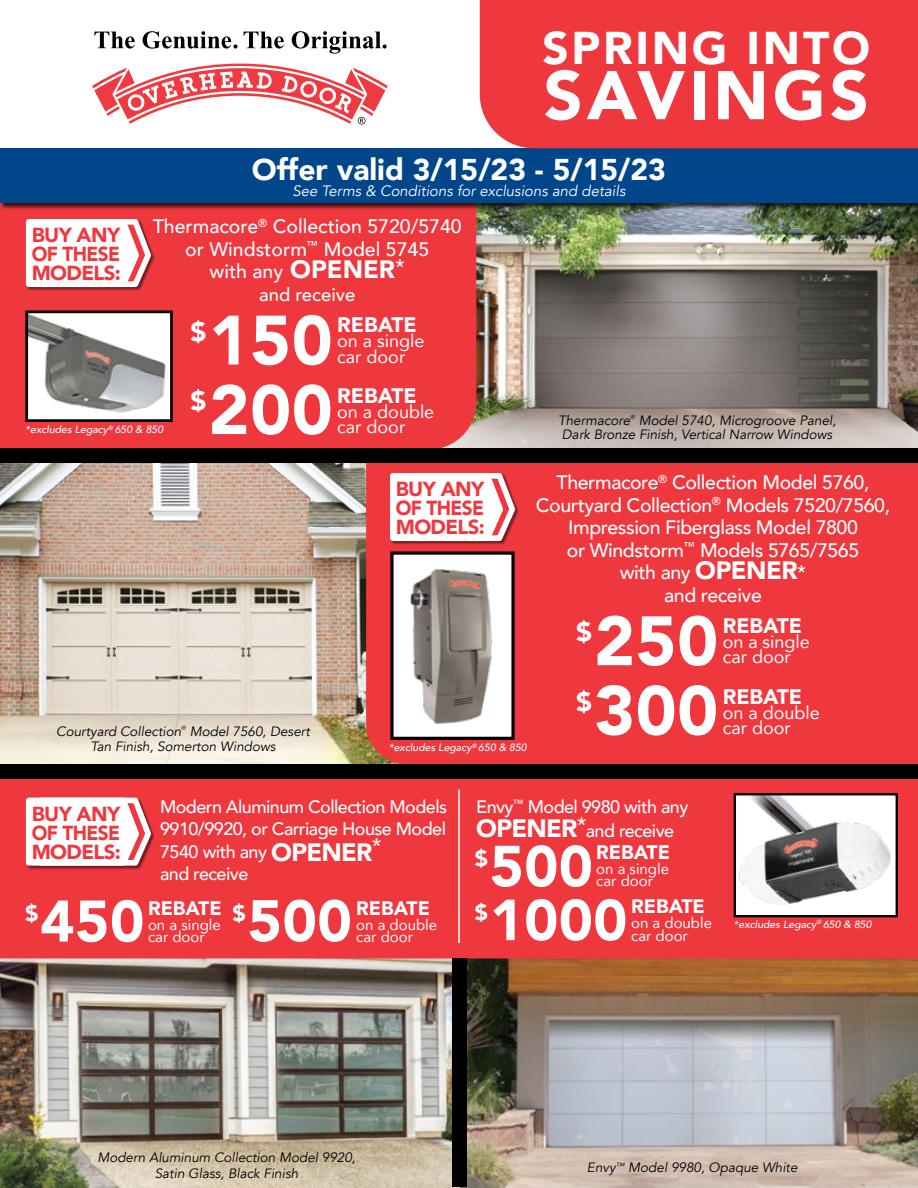
<style>
.page{position:relative;width:918px;height:1188px;background:#fff}
.page>*{position:absolute;margin:0;border:0;box-sizing:border-box;transform-origin:0 0}
.t1{font:900 69px "Avenir";letter-spacing:.01em;color:#fff}
.t2{font:900 68.1px "Avenir";letter-spacing:.06em;color:#fff}
.t3{font:900 57.9px "Avenir";letter-spacing:.01em;color:#fff}
.t4{font:900 57.3px "Avenir";letter-spacing:.01em;color:#fff}
.t5{font:900 45.75px "Avenir";letter-spacing:.06em;color:#fff}
.t6{font:900 30px "Avenir";color:#fff}
.t7{font:900 26.55px "Avenir";color:#fff}
.t8{font:900 22.35px "Avenir";color:#fff}
.t9{font:900 22.05px "Avenir";color:#fff}
.t10{font:900 21px "Avenir";color:#fff}
.t11{font:900 20.25px/19px "Avenir";letter-spacing:-.03em;color:#ef373e;text-align:justify}
.t12{font:500 19.5px/22.5px "Avenir";letter-spacing:-.02em;color:#fff;text-align:center}
.t13{font:500 19.5px/22.5px "Avenir";color:#fff;text-align:center}
.t14{font:900 19.5px "Avenir";color:#fff}
.t15{font:500 18.45px "Avenir";color:#fff}
.t16{font:500 18px/22.5px "Avenir";letter-spacing:-.03em;color:#fff}
.t17{font:18px/15.5px "Avenir";color:#fff}
.t18{font:15px/12.5px "Avenir";color:#fff}
.t19{font:italic 15px "Avenir";color:#fff}
.t20{font:italic 13.5px/13.5px "Avenir";color:#000;text-align:right}
.t21{font:italic 500 10.5px "Avenir";color:#fff}
.t22{font:italic 6px "Avenir";color:#000}
.s1{font-weight:900;font-size:25.05px}
</style>
<div class="page">
<img style="left:1px;top:959px;width:917px;height:229px">
<div style="left:0;top:778px;width:918px;height:181px;background:#ef373e"></div>
<img style="left:0;top:462px;width:366px;height:302px">
<img style="left:476px;top:210px;width:442px;height:238px">
<div style="left:0;top:210px;width:476px;height:238px;background:#ef373e"></div>
<div style="left:366px;top:462px;width:552px;height:302px;background:#ef373e"></div>
<div style="left:0;top:149px;width:918px;height:61px;background:#000;opacity:.75"></div>
<div style="left:0;top:149px;width:918px;height:54px;background:#00468b"></div>
<img style="left:29px;top:315px;width:140px;height:103px">
<div style="left:25px;top:311px;width:148px;height:111px;border:3px solid #000"></div>
<img style="left:737px;top:796px;width:158px;height:118px">
<div style="left:734px;top:793px;width:164px;height:124px;border:2px solid #000"></div>
<div style="left:480px;top:0;width:438px;height:148px;background:#ef373e"></div>
<svg style="left:94px;top:32px;width:41px;height:17px"></svg>
<svg style="left:143px;top:31px;width:95px;height:18px"></svg>
<svg style="left:244px;top:32px;width:40px;height:17px"></svg>
<svg style="left:292px;top:31px;width:95px;height:23px"></svg>
<svg style="left:92px;top:63px;width:296px;height:62px"></svg>
<div style="left:392px;top:553px;width:121px;height:185px;background:#fff"></div>
<div style="left:390px;top:551px;width:125px;height:189px;border:3px solid #000"></div>
<img style="left:410px;top:569px;width:82px;height:155px">
<div style="left:0;top:448px;width:918px;height:14px;background:#000"></div>
<div style="left:0;top:764px;width:918px;height:14px;background:#000"></div>
<div style="left:453px;top:959px;width:14px;height:228px;background:#000"></div>
<div style="left:26px;top:220px;width:129px;height:71px;background:#000;opacity:.5"></div>
<svg style="left:23px;top:216px;width:131px;height:74px"></svg>
<div style="left:390px;top:474px;width:129px;height:71px;background:#000;opacity:.5"></div>
<svg style="left:387px;top:470px;width:131px;height:74px"></svg>
<div style="left:26px;top:798px;width:129px;height:71px;background:#000;opacity:.5"></div>
<svg style="left:23px;top:795px;width:131px;height:73px"></svg>
<hr style="left:458px;top:790px;width:2px;height:153px;background:#fff">
<h3 class="t5" style="left:542px;top:9px;width:329px">SPRING INTO</h3>
<h2 class="t2" style="left:544px;top:37px;width:327px">SAVINGS</h2>
<h3 class="t11" style="left:32px;top:225px;width:91px">BUY ANY OF THESE MODELS:</h3>
<h3 class="t6" style="left:252px;top:144px;width:416px">Offer valid 3/15/23 - 5/15/23</h3>
<p class="t19" style="left:292px;top:182px;width:335px">See Terms &amp; Conditions for exclusions and details</p>
<h3 class="t13" style="left:153px;top:214px;width:311px">Thermacore<sup>®</sup> Collection 5720/5740 or Windstorm<sup>™</sup> Model 5745<br>with any <span class="s1">OPENER</span><sup>*</sup></h3>
<h3 class="t15" style="left:259px;top:278px;width:98px">and receive</h3>
<p class="t21" style="left:25px;top:423px;width:139px">*excludes Legacy<sup>®</sup> 650 &amp; 850</p>
<h3 class="t7" style="left:191px;top:309px;width:17px">$</h3>
<h1 class="t1" style="left:209px;top:281px;width:125px">150</h1>
<h3 class="t7" style="left:191px;top:378px;width:17px">$</h3>
<h1 class="t1" style="left:209px;top:351px;width:125px">200</h1>
<h3 class="t10" style="left:337px;top:307px;width:81px">REBATE</h3>
<h3 class="t17" style="left:337px;top:333px;width:89px">on a single car door</h3>
<h3 class="t10" style="left:337px;top:378px;width:81px">REBATE</h3>
<h3 class="t17" style="left:337px;top:404px;width:99px">on a double car door</h3>
<p class="t20" style="left:558px;top:414px;width:74px">Thermacore</p>
<p class="t22" style="left:630px;top:414px;width:6px">®</p>
<p class="t20" style="left:562px;top:414px;width:276px">Model 5740, Microgroove Panel,<br>Dark Bronze Finish, Vertical Narrow Windows</p>
<p class="t20" style="left:56px;top:725px;width:126px">Courtyard Collection</p>
<p class="t22" style="left:181px;top:725px;width:6px">®</p>
<p class="t20" style="left:91px;top:724px;width:221px;line-height:15px;text-align:left;text-indent:99px">Model 7560, Desert<br>Tan Finish, Somerton Windows</p>
<h3 class="t11" style="left:396px;top:479px;width:91px">BUY ANY OF THESE MODELS:</h3>
<p class="t21" style="left:389px;top:741px;width:139px">*excludes Legacy<sup>®</sup> 650 &amp; 850</p>
<h3 class="t12" style="left:536px;top:470px;width:356px">Thermacore<sup>®</sup> Collection Model 5760,<br>Courtyard Collection<sup>®</sup> Models 7520/7560,<br>Impression Fiberglass Model 7800<br>or Windstorm<sup>™</sup> Models 5765/7565<br>with any <span class="s1">OPENER</span>*<br>and receive</h3>
<h3 class="t7" style="left:576px;top:609px;width:17px">$</h3>
<h1 class="t1" style="left:594px;top:582px;width:125px">250</h1>
<h3 class="t7" style="left:576px;top:679px;width:17px">$</h3>
<h1 class="t1" style="left:594px;top:652px;width:125px">300</h1>
<h3 class="t10" style="left:723px;top:608px;width:81px">REBATE</h3>
<h3 class="t17" style="left:723px;top:634px;width:89px">on a single car door</h3>
<h3 class="t10" style="left:723px;top:678px;width:81px">REBATE</h3>
<h3 class="t17" style="left:723px;top:704px;width:99px">on a double car door</h3>
<h3 class="t16" style="left:476px;top:794px;width:214px;line-height:24px">Envy<sup>™</sup> Model 9980 with any<br><span class="s1">OPENER</span><sup>*</sup>and receive</h3>
<h3 class="t16" style="left:160px;top:794px;width:289px">Modern Aluminum Collection Models<br>9910/9920, or Carriage House Model<br>7540 with any <span class="s1">OPENER</span><sup>*<br></sup>and receive</h3>
<h3 class="t11" style="left:32px;top:804px;width:91px">BUY ANY OF THESE MODELS:</h3>
<h3 class="t14" style="left:596px;top:835px;width:75px">REBATE</h3>
<p class="t18" style="left:596px;top:862px;width:74px">on a single car door</p>
<h3 class="t14" style="left:631px;top:890px;width:75px">REBATE</h3>
<p class="t18" style="left:631px;top:916px;width:82px">on a double car door</p>
<h3 class="t9" style="left:475px;top:840px;width:15px">$</h3>
<h3 class="t4" style="left:490px;top:817px;width:104px">500</h3>
<h3 class="t8" style="left:232px;top:894px;width:15px">$</h3>
<h3 class="t3" style="left:248px;top:871px;width:106px">500</h3>
<h3 class="t9" style="left:475px;top:894px;width:15px">$</h3>
<h3 class="t4" style="left:490px;top:871px;width:139px">1000</h3>
<h3 class="t8" style="left:25px;top:894px;width:15px">$</h3>
<h3 class="t3" style="left:40px;top:872px;width:106px">450</h3>
<h3 class="t14" style="left:148px;top:891px;width:75px">REBATE</h3>
<p class="t18" style="left:148px;top:918px;width:74px">on a single car door</p>
<h3 class="t14" style="left:356px;top:891px;width:75px">REBATE</h3>
<p class="t18" style="left:356px;top:918px;width:82px">on a double car door</p>
<p class="t21" style="left:734px;top:918px;width:139px">*excludes Legacy<sup>®</sup> 650 &amp; 850</p>
<p class="t20" style="left:97px;top:1150px;width:260px;line-height:16.2px;text-align:center">Modern Aluminum Collection Model 9920,<br>Satin Glass, Black Finish</p>
<p class="t20" style="left:587px;top:1161px;width:212px">Envy<sup>™</sup> Model 9980, Opaque White</p>
</div>
